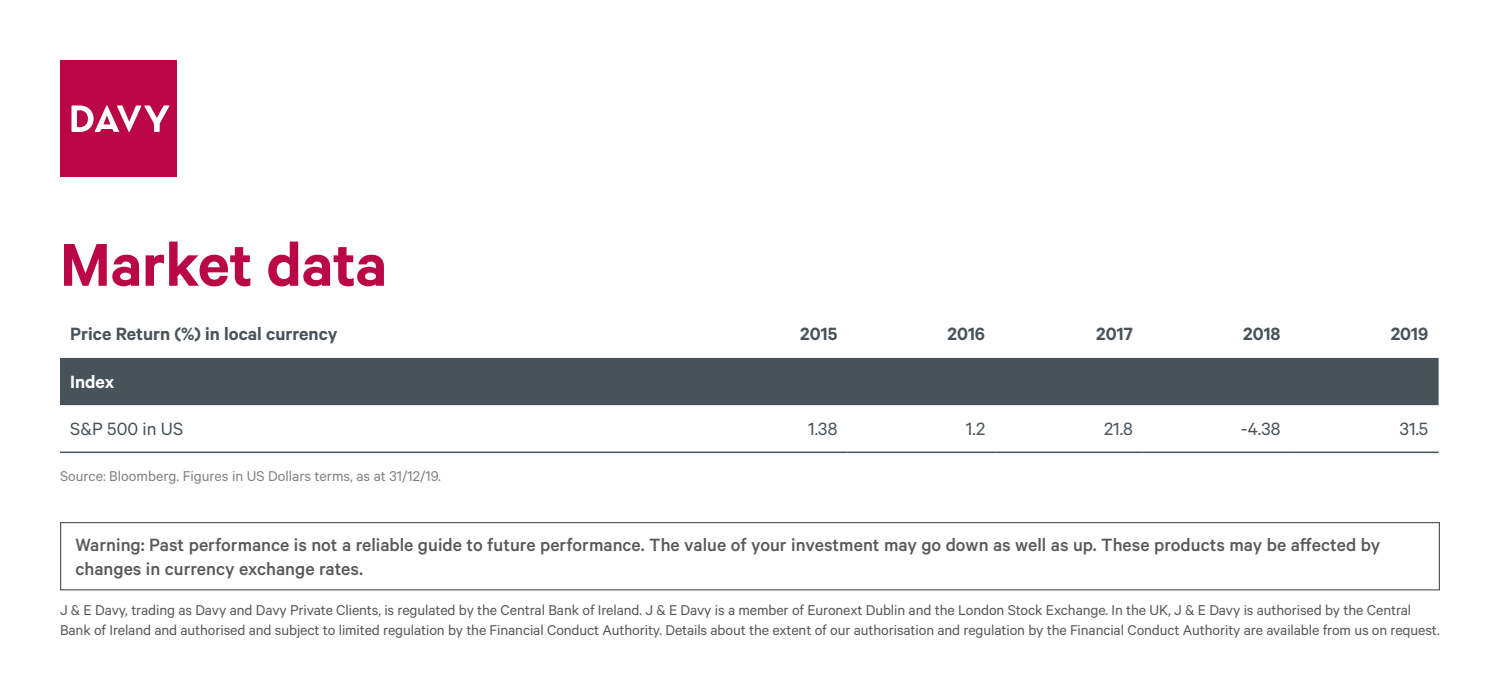
<style>
.page{position:relative;width:1500px;height:680px;background:#fff}
.page>*{position:absolute;margin:0;border:0;box-sizing:border-box;transform-origin:0 0}
.t1{font:600 68px "Calibre";letter-spacing:-.005em;color:#ba0745}
.t2{font:500 20px/24px "Calibre";color:#57585a}
.t3{font:600 20px "Calibre";color:#475259}
.Table_Figures{font:20px "Calibre";color:#475259}
.t4{font:600 20px "Calibre";color:#fff}
.t5{font:16px/20px "Calibre";letter-spacing:-.005em;color:#57585a}
.t6{font:16px "Calibre";color:#808285}
</style>
<div class="page">
<div style="left:60px;top:358px;width:1379px;height:47px;background:#475259"></div>
<hr style="left:60px;top:452px;width:640px;height:1px;background:#475259">
<hr style="left:700px;top:452px;width:148px;height:1px;background:#475259">
<hr style="left:848px;top:452px;width:147px;height:1px;background:#475259">
<hr style="left:995px;top:452px;width:148px;height:1px;background:#475259">
<hr style="left:1143px;top:452px;width:148px;height:1px;background:#475259">
<hr style="left:1291px;top:452px;width:148px;height:1px;background:#475259">
<div style="left:60px;top:522px;width:1380px;height:68px;border:1px solid #57585a"></div>
<div style="left:60px;top:60px;width:116px;height:116px;background:#ba0745"></div>
<svg style="left:72px;top:105px;width:97px;height:27px"></svg>
<p class="t1" style="left:60px;top:224px;width:329px">Market data</p>
<p class="t3" style="left:70px;top:322px;width:269px">Price Return (%) in local currency</p>
<p class="t3" style="left:800px;top:322px;width:39px">2015</p>
<p class="t3" style="left:948px;top:322px;width:39px">2016</p>
<p class="t3" style="left:1096px;top:322px;width:38px">2017</p>
<p class="t3" style="left:1243px;top:322px;width:39px">2018</p>
<p class="t3" style="left:1391px;top:322px;width:39px">2019</p>
<p class="t4" style="left:70px;top:370px;width:46px">Index</p>
<p class="Table_Figures" style="left:70px;top:417px;width:115px">S&amp;P 500 in US</p>
<p class="Table_Figures" style="left:808px;top:417px;width:31px">1.38</p>
<p class="Table_Figures" style="left:966px;top:417px;width:21px">1.2</p>
<p class="Table_Figures" style="left:1104px;top:417px;width:30px">21.8</p>
<p class="Table_Figures" style="left:1241px;top:417px;width:41px">-4.38</p>
<p class="Table_Figures" style="left:1400px;top:417px;width:30px">31.5</p>
<p class="t6" style="left:60px;top:466px;width:382px">Source: Bloomberg. Figures in US Dollars terms, as at 31/12/19.</p>
<p class="t2" style="left:75px;top:532px;width:1306px">Warning: Past performance is not a reliable guide to future performance. The value of your investment may go down as well as up. These products may be affected by changes in currency exchange rates.</p>
<p class="t5" style="left:60px;top:600px;width:1381px">J &amp; E Davy, trading as Davy and Davy Private Clients, is regulated by the Central Bank of Ireland. J &amp; E Davy is a member of Euronext Dublin and the London Stock Exchange. In the UK, J &amp; E Davy is authorised by the Central<br>Bank of Ireland and authorised and subject to limited regulation by the Financial Conduct Authority. Details about the extent of our authorisation and regulation by the Financial Conduct Authority are available from us on request.</p>
</div>
